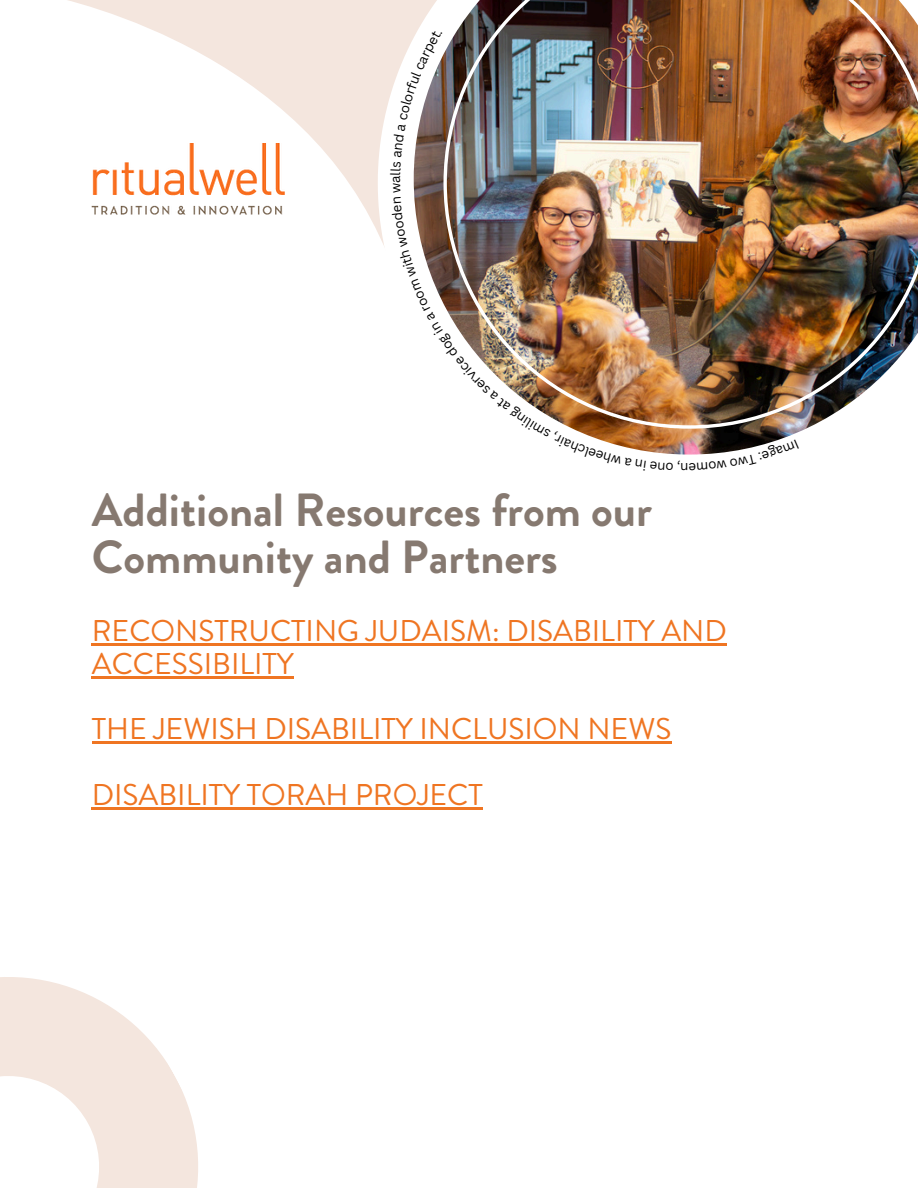
<style>
.page{position:relative;width:918px;height:1188px;background:#fff}
.page>*{position:absolute;margin:0;border:0;box-sizing:border-box;transform-origin:0 0}
.t1{font:700 46.35px/47.2px "Brandon Grotesque";color:#867970}
.t2{font:30px/32.7px "Brandon Grotesque";color:#ef7522}
.t3{font:13.2px "Canva Sans";color:#000}
</style>
<div class="page">
<svg style="left:68px;top:0;width:310px;height:233px"></svg>
<svg style="left:378px;top:0;width:36px;height:245px;fill:#f4e6de"></svg>
<img style="left:443px;top:0;width:475px;height:429px">
<img style="left:92px;top:144px;width:192px;height:70px">
<hr style="left:92px;top:644px;width:635px;height:2px;background:#ef7522">
<hr style="left:92px;top:676px;width:202px;height:2px;background:#ef7522">
<hr style="left:92px;top:807px;width:391px;height:2px;background:#ef7522">
<hr style="left:92px;top:741px;width:579px;height:3px;background:#ef7522">
<svg style="left:0;top:977px;width:198px;height:211px;fill:#f4e6de"></svg>
<svg style="left:689px;top:440px;width:110px;height:15px"></svg>
<img style="left:392px;top:183px;width:288px;height:272px">
<svg style="left:390px;top:30px;width:53px;height:144px"></svg>
<p class="t3" style="left:386px;top:183px;width:9px;rotate:-90deg">a</p>
<p class="t3" style="left:689px;top:477px;width:10px;rotate:180deg">n</p>
<h1 class="t1" style="left:92px;top:487px;width:562px">Additional Resources from our<br>Community and Partners</h1>
<p class="t2" style="left:92px;top:615px;width:637px">RECONSTRUCTING JUDAISM: DISABILITY AND<br>ACCESSIBILITY</p>
<p class="t2" style="left:92px;top:713px;width:581px">THE JEWISH DISABILITY INCLUSION NEWS</p>
<p class="t2" style="left:92px;top:778px;width:393px">DISABILITY TORAH PROJECT</p>
</div>
